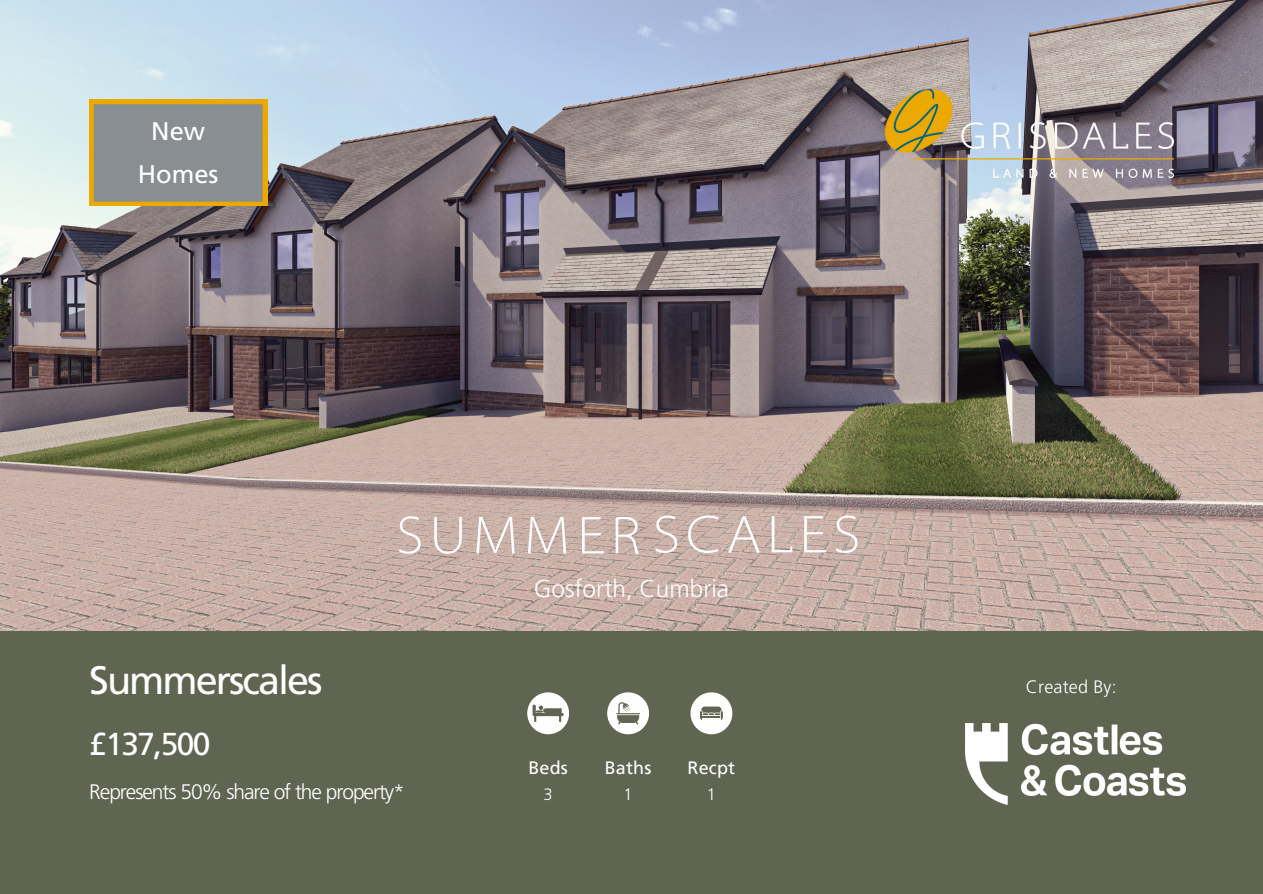
<style>
.page{position:relative;width:1263px;height:894px;background:#fff}
.page>*{position:absolute;margin:0;border:0;box-sizing:border-box;transform-origin:0 0}
.t1{font:53.7px "Santana Updated";letter-spacing:.115em;color:#fff}
.t2{font:39.6px "Frutiger LT Pro";letter-spacing:-.05em;color:#fff}
.t3{font:31.8px "Frutiger LT Pro";letter-spacing:-.05em;color:#fff}
.t4{font:25.5px/42.8px "Frutiger LT Pro";color:#fff;text-align:center}
.t5{font:300 24.45px "Frutiger LT Pro";color:#fff}
.t6{font:300 21px "Frutiger LT Pro";letter-spacing:-.05em;color:#fff}
.t7{font:18px "Frutiger LT Pro";letter-spacing:.01em;color:#fefefe}
.t8{font:300 18px "Frutiger LT Pro";letter-spacing:.01em;color:#fff}
.t9{font:300 16.5px "Frutiger LT Pro";color:#fefefe}
</style>
<div class="page">
<div style="left:0;top:0;width:1263px;height:893px;background:#5f6550"></div>
<img style="left:0;top:0;width:1262px;height:630px">
<svg style="left:89px;top:100px;width:178px;height:105px"></svg>
<svg style="left:527px;top:692px;width:42px;height:41px"></svg>
<svg style="left:607px;top:692px;width:42px;height:41px"></svg>
<svg style="left:690px;top:692px;width:42px;height:41px"></svg>
<img style="left:885px;top:89px;width:288px;height:88px">
<img style="left:965px;top:723px;width:221px;height:81px">
<h4 class="t4" style="left:138px;top:110px;width:82px">New<br>Homes</h4>
<p class="t2" style="left:89px;top:656px;width:235px">Summerscales</p>
<h5 class="t1" style="left:396px;top:508px;width:465px">SUMMER SCALES</h5>
<p class="t5" style="left:534px;top:573px;width:197px">Gosforth, Cumbria</p>
<p class="t3" style="left:89px;top:724px;width:123px">£137,500</p>
<p class="t6" style="left:89px;top:778px;width:317px">Represents 50% share of the property*</p>
<p class="t7" style="left:528px;top:757px;width:41px">Beds</p>
<h1 class="t9" style="left:544px;top:784px;width:11px">3</h1>
<h1 class="t7" style="left:605px;top:757px;width:48px">Baths</h1>
<h1 class="t9" style="left:623px;top:784px;width:11px">1</h1>
<h4 class="t7" style="left:687px;top:757px;width:49px">Recpt</h4>
<h2 class="t9" style="left:707px;top:784px;width:11px">1</h2>
<p class="t8" style="left:1026px;top:675px;width:92px">Created By:</p>
</div>
